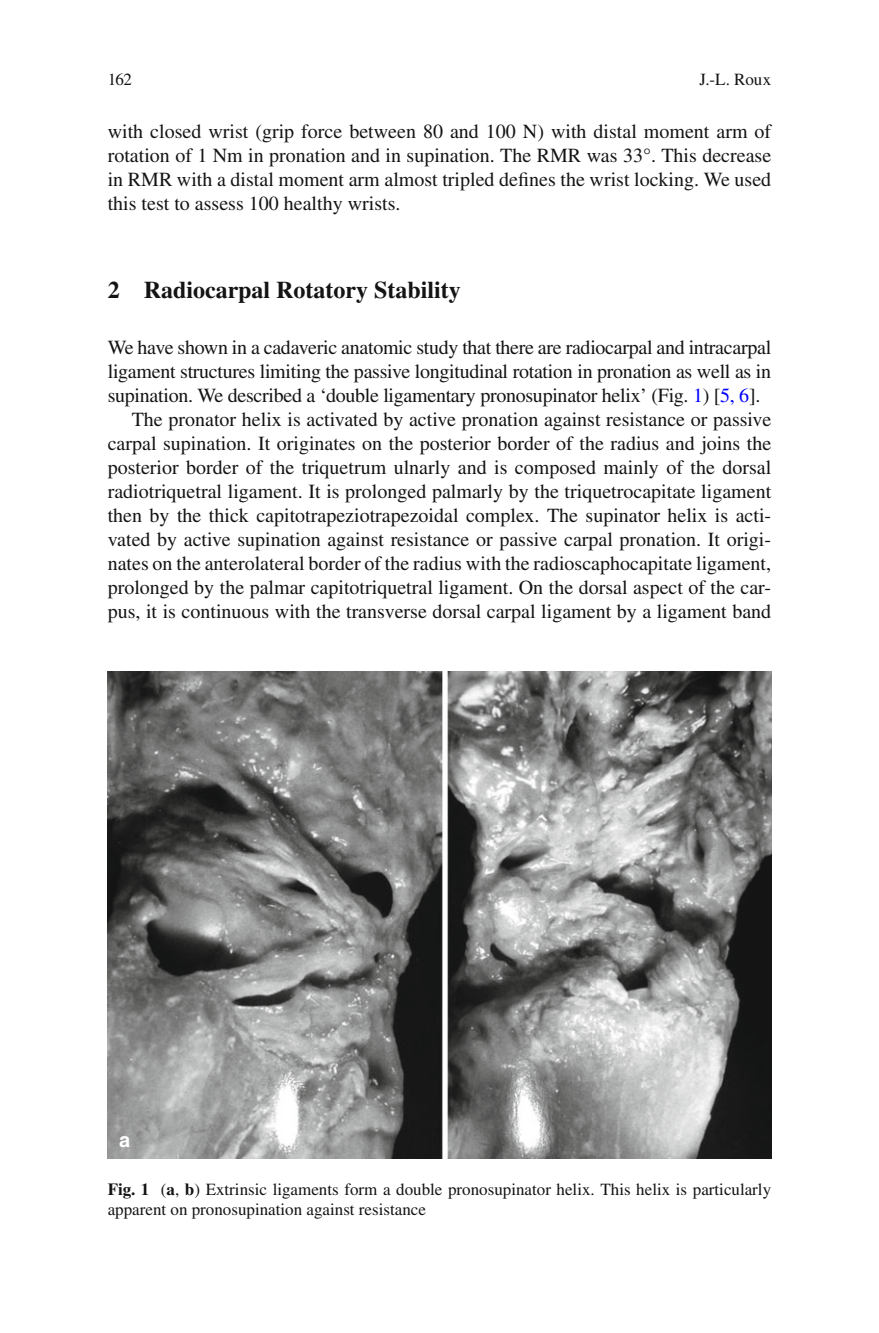
<style>
.page{position:relative;width:879px;height:1333px;background:#fff}
.page>*{position:absolute;margin:0;border:0;box-sizing:border-box;transform-origin:0 0}
.t1{font:700 24px "Times";color:#131413}
.t2{font:20px/24px "Times";color:#131413;text-align:justify}
.t3{font:700 20px "Helvetica";color:#fff}
.t4{font:17px/20px "Times";color:#131413}
.s1{color:#00f}
.s2{font-weight:700}
</style>
<div class="page">
<img style="left:108px;top:671px;width:663px;height:486px">
<p class="t4" style="left:108px;top:71px;width:26px">162</p>
<p class="t4" style="left:699px;top:71px;width:73px">J.-L. Roux</p>
<p class="t2" style="left:108px;top:121px;width:665px">with closed wrist (grip force between 80 and 100 N) with distal moment arm of rotation of 1 Nm in pronation and in supination. The RMR was 33°. This decrease in RMR with a distal moment arm almost tripled de fi nes the wrist locking. We used this test to assess 100 healthy wrists.</p>
<p class="t1" style="left:108px;top:281px;width:355px">2 Radiocarpal Rotatory Stability</p>
<p class="t2" style="left:108px;top:337px;width:665px">We have shown in a cadaveric anatomic study that there are radiocarpal and intracarpal</p>
<p class="t2" style="left:108px;top:361px;width:665px">ligament structures limiting the passive longitudinal rotation in pronation as well as in</p>
<p class="t2" style="left:108px;top:385px;width:654px">supination. We described a ‘double ligamentary pronosupinator helix’ (Fig. <span class="s1">1</span> ) [ <span class="s1">5, 6</span> ] .</p>
<p class="t2" style="left:132px;top:409px;width:641px">The pronator helix is activated by active pronation against resistance or passive</p>
<p class="t2" style="left:108px;top:433px;width:665px">carpal supination. It originates on the posterior border of the radius and joins the</p>
<p class="t2" style="left:108px;top:457px;width:665px">posterior border of the triquetrum ulnarly and is composed mainly of the dorsal</p>
<p class="t2" style="left:108px;top:481px;width:665px">radiotriquetral ligament. It is prolonged palmarly by the triquetrocapitate ligament</p>
<p class="t2" style="left:108px;top:505px;width:665px">then by the thick capitotrapeziotrapezoidal complex. The supinator helix is acti-</p>
<p class="t2" style="left:108px;top:529px;width:665px">vated by active supination against resistance or passive carpal pronation. It origi-</p>
<p class="t2" style="left:108px;top:553px;width:665px">nates on the anterolateral border of the radius with the radioscaphocapitate ligament,</p>
<p class="t2" style="left:108px;top:577px;width:665px">prolonged by the palmar capitotriquetral ligament. On the dorsal aspect of the car-</p>
<p class="t2" style="left:108px;top:601px;width:665px">pus, it is continuous with the transverse dorsal carpal ligament by a ligament band</p>
<p class="t3" style="left:119px;top:1127px;width:13px">a</p>
<p class="t4" style="left:108px;top:1180px;width:665px"><span class="s2">Fig. 1</span> ( <span class="s2">a</span> , <span class="s2">b</span> ) Extrinsic ligaments form a double pronosupinator helix. This helix is particularly apparent on pronosupination against resistance</p>
</div>
